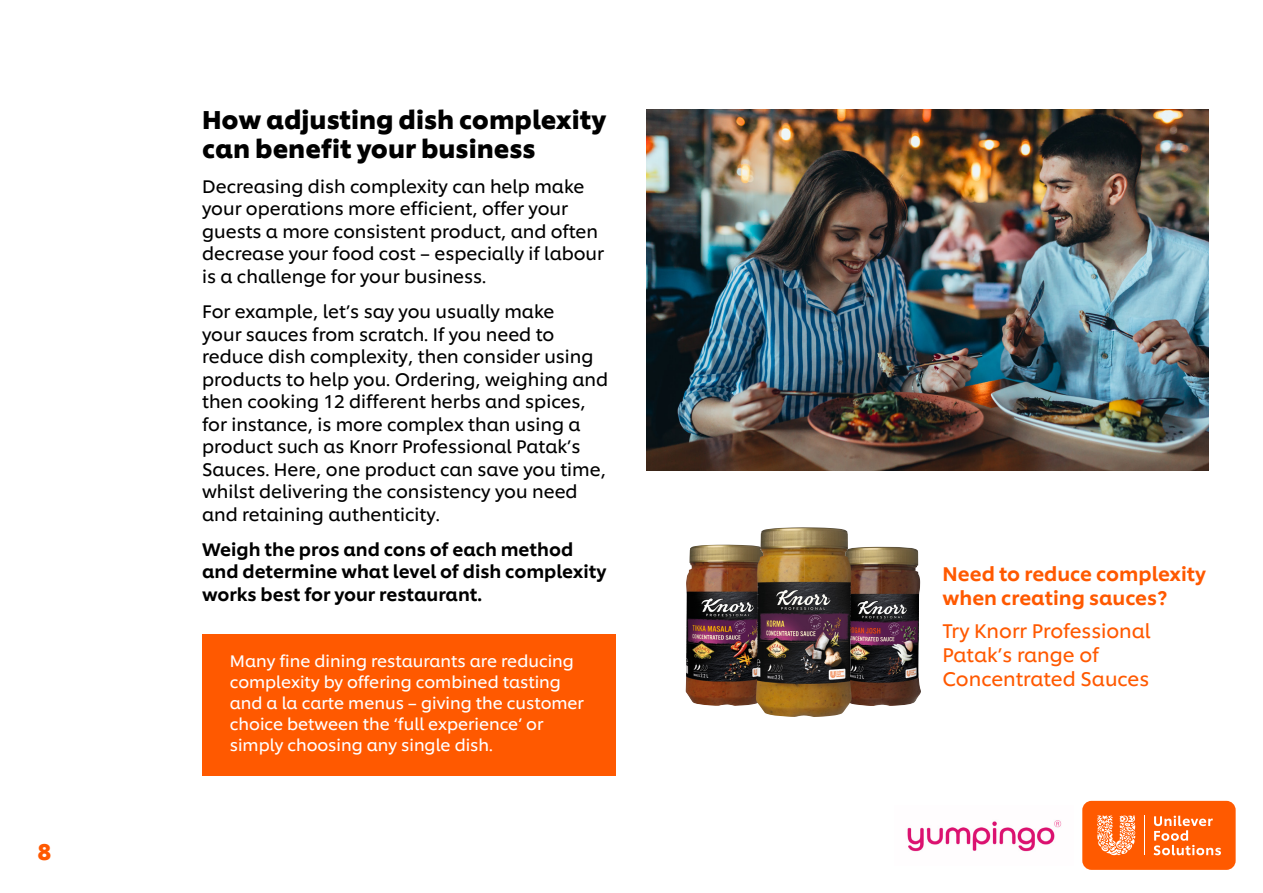
<style>
.page{position:relative;width:1263px;height:893px;background:#fff}
.page>*{position:absolute;margin:0;border:0;box-sizing:border-box;transform-origin:0 0}
.t1{font:700 25.5px/28.5px "Unilever Shilling";color:#000}
.t2{font:700 22.5px "Unilever Shilling";color:#ff5900}
.t3{font:19.5px/24px "Unilever Shilling";color:#ff5900}
.t4{font:500 19.5px/24px "Unilever Shilling";color:#ff5900}
.t5{font:18px/22.5px "Unilever Shilling";color:#000}
.t6{font:500 18px/22.5px "Unilever Shilling";color:#000}
.t7{font:16.5px/21px "Unilever Shilling";color:#fff}
</style>
<div class="page">
<img style="left:646px;top:109px;width:563px;height:362px">
<div style="left:202px;top:635px;width:414px;height:141px;background:#ff5900"></div>
<img style="left:907px;top:820px;width:155px;height:32px">
<img style="left:685px;top:545px;width:71px;height:161px">
<img style="left:851px;top:547px;width:70px;height:159px">
<img style="left:756px;top:527px;width:95px;height:190px">
<div style="left:1082px;top:801px;width:153px;height:69px;background:#ff5a00;border-radius:9px"></div>
<svg style="left:1097px;top:815px;width:38px;height:40px"></svg>
<hr style="left:1144px;top:816px;width:1px;height:39px;background:#fff">
<svg style="left:1153px;top:816px;width:68px;height:39px"></svg>
<p class="t2" style="left:38px;top:834px;width:15px">8</p>
<h1 class="t1" style="left:202px;top:103px;width:406px">How adjusting dish complexity can benefit your business</h1>
<p class="t5" style="left:202px;top:174px;width:404px">Decreasing dish complexity can help make your operations more efficient, offer your guests a more consistent product, and often decrease your food cost – especially if labour is a challenge for your business.</p>
<p class="t5" style="left:202px;top:299px;width:408px">For example, let’s say you usually make<br>your sauces from scratch. If you need to reduce dish complexity, then consider using products to help you. Ordering, weighing and then cooking 12 different herbs and spices, for instance, is more complex than using a product such as Knorr Professional Patak’s Sauces. Here, one product can save you time, whilst delivering the consistency you need and retaining authenticity.</p>
<p class="t6" style="left:202px;top:536px;width:406px">Weigh the pros and cons of each method and determine what level of dish complexity works best for your restaurant.</p>
<p class="t7" style="left:230px;top:649px;width:356px">Many fine dining restaurants are reducing complexity by offering combined tasting and a la carte menus – giving the customer choice between the ‘full experience’ or simply choosing any single dish.</p>
<p class="t4" style="left:942px;top:560px;width:265px">Need to reduce complexity when creating sauces?</p>
<p class="t3" style="left:942px;top:617px;width:210px">Try Knorr Professional<br>Patak’s range of<br>Concentrated Sauces</p>
</div>
